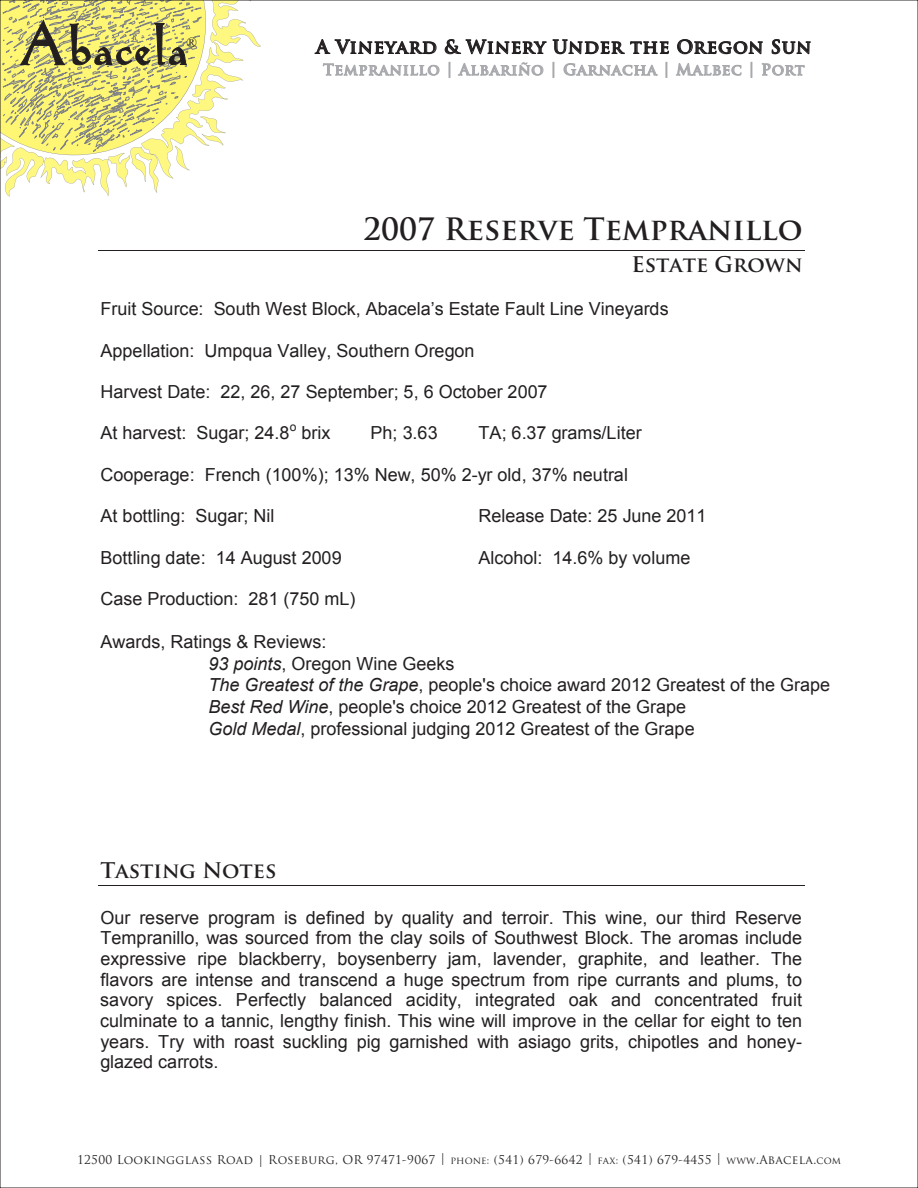
<style>
.page{position:relative;width:918px;height:1188px;background:#fff}
.page>*{position:absolute;margin:0;border:0;box-sizing:border-box;transform-origin:0 0}
.t1{font:800 63.6px "Lilith";letter-spacing:.05em;color:#231f20}
.t2{font:700 30px "Trajan Pro";color:#231f20}
.t3{font:700 21px "Trajan Pro";color:#231f20}
.t4{font:18px/20.7px "Arial";color:#231f20}
.t5{font:700 18px "Trajan Pro";letter-spacing:.05em;color:#231f20}
.t6{font:700 15px "Trajan Pro";letter-spacing:.05em;color:#a8a9ad}
.t7{font:13.8px "Times New Roman";color:#231f20}
.t8{font:12px "Arial";color:#231f20}
.t9{font:11.85px "Trajan Pro";letter-spacing:.025em;color:#231f20}
.s1{font-style:italic}
.s2{font-size:9.9px}
</style>
<div class="page">
<svg style="left:315px;top:39px;width:124px;height:37px"></svg>
<svg style="left:445px;top:39px;width:102px;height:38px"></svg>
<svg style="left:553px;top:39px;width:116px;height:38px"></svg>
<svg style="left:676px;top:39px;width:135px;height:39px"></svg>
<svg style="left:2px;top:2px;width:259px;height:195px"></svg>
<hr style="left:98px;top:250px;width:707px;height:1px;background:#231f20">
<hr style="left:98px;top:886px;width:707px;height:1px;background:#231f20">
<h1 class="t1" style="left:19px;top:18px;width:170px">Abacela</h1>
<p class="t7" style="left:186px;top:33px;width:12px">®</p>
<p class="t5" style="left:316px;top:36px;width:497px">A Vineyard &amp; Winery Under the Oregon Sun</p>
<p class="t6" style="left:323px;top:60px;width:483px">Tempranillo | Albariño | Garnacha | Malbec | Port</p>
<h2 class="t2" style="left:363px;top:211px;width:441px">2007 Reserve Tempranillo</h2>
<p class="t3" style="left:632px;top:251px;width:173px">Estate Grown</p>
<p class="t4" style="left:100px;top:299px;width:570px">Fruit Source: South West Block, Abacela’s Estate Fault Line Vineyards</p>
<p class="t4" style="left:100px;top:340px;width:376px">Appellation: Umpqua Valley, Southern Oregon</p>
<p class="t4" style="left:100px;top:381px;width:449px">Harvest Date: 22, 26, 27 September; 5, 6 October 2007</p>
<p class="t4" style="left:100px;top:423px;width:191px">At harvest: Sugar; 24.8</p>
<p class="t8" style="left:290px;top:419px;width:8px">o</p>
<p class="t4" style="left:301px;top:423px;width:30px">brix</p>
<p class="t4" style="left:370px;top:423px;width:69px">Ph; 3.63</p>
<p class="t4" style="left:478px;top:423px;width:165px">TA; 6.37 grams/Liter</p>
<p class="t4" style="left:100px;top:464px;width:529px">Cooperage: French (100%); 13% New, 50% 2-yr old, 37% neutral</p>
<p class="t4" style="left:100px;top:506px;width:176px">At bottling: Sugar; Nil</p>
<p class="t4" style="left:100px;top:547px;width:243px">Bottling date: 14 August 2009</p>
<p class="t4" style="left:478px;top:505px;width:230px">Release Date: 25 June 2011</p>
<p class="t4" style="left:478px;top:548px;width:214px">Alcohol: 14.6% by volume</p>
<p class="t4" style="left:100px;top:588px;width:257px">Case Production: 281 (750 mL)</p>
<p class="t4" style="left:208px;top:631px;width:623px;line-height:21.6px;text-indent:-108px">Awards, Ratings &amp; Reviews:<br><span class="s1">93 points</span>, Oregon Wine Geeks<br><span class="s1">The Greatest of the Grape</span>, people's choice award 2012 Greatest of the Grape <span class="s1">Best Red Wine</span>, people's choice 2012 Greatest of the Grape<br><span class="s1">Gold Medal</span>, professional judging 2012 Greatest of the Grape</p>
<p class="t3" style="left:100px;top:857px;width:177px">Tasting Notes</p>
<p class="t4" style="left:100px;top:907px;width:703px;text-align:justify">Our reserve program is defined by quality and terroir. This wine, our third Reserve Tempranillo, was sourced from the clay soils of Southwest Block. The aromas include expressive ripe blackberry, boysenberry jam, lavender, graphite, and leather. The flavors are intense and transcend a huge spectrum from ripe currants and plums, to savory spices. Perfectly balanced acidity, integrated oak and concentrated fruit culminate to a tannic, lengthy finish. This wine will improve in the cellar for eight to ten years. Try with roast suckling pig garnished with asiago grits, chipotles and honey&shy;glazed carrots.</p>
<p class="t9" style="left:77px;top:1152px;width:766px">12500 Lookingglass Road | Roseburg, OR 97471-9067 | <span class="s2">phone:</span> (541) 679-6642 | <span class="s2">fax:</span> (541) 679-4455 | <span class="s2">www</span>.Abacela.<span class="s2">com</span></p>
</div>
